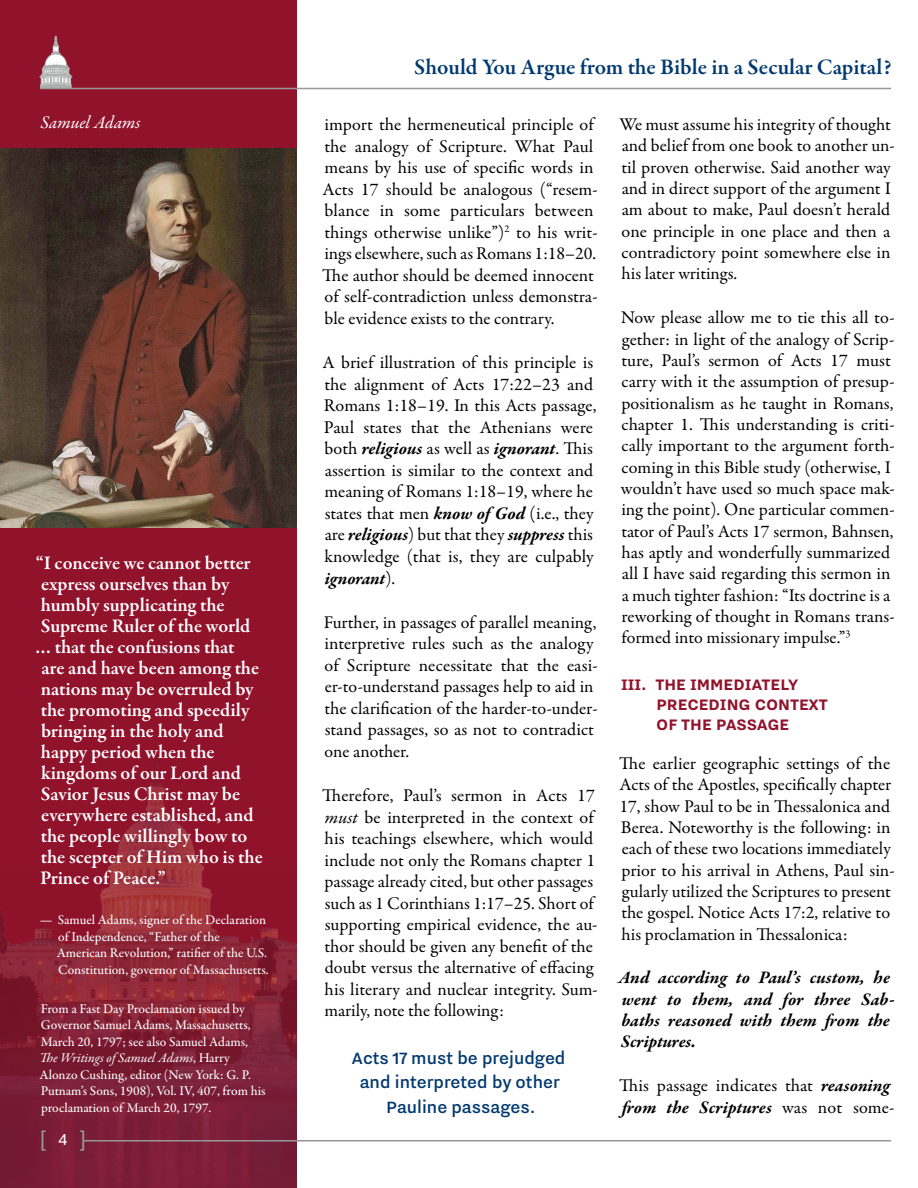
<style>
.page{position:relative;width:918px;height:1188px;background:#fff}
.page>*{position:absolute;margin:0;border:0;box-sizing:border-box;transform-origin:0 0}
.t1{font:24px "Calibri";color:#969798}
.t2{font:600 22.5px "Garamond Premr Pro";color:#003970}
.Callout{font:500 20.25px/24.6px "Nitti Grotesk";color:#003970;text-align:center}
.t3{font:600 19.5px "Garamond Premr Pro";letter-spacing:-.005em;color:#fff}
.t4{font:700 18.75px/19.8px "Nitti Grotesk";color:#91122b}
.Body{font:18px/21.6px "Garamond Premr Pro";color:#000}
.Scripture{font:italic 700 18px/21.3px "Garamond Premr Pro";color:#000}
.Name{font:italic 18px "Garamond Premr Pro";color:#fff}
.Source{font:500 13.5px/16.5px "Garamond Premr Pro";color:#fff}
.Attribution{font:500 13.5px/16.5px "Garamond Premr Pro";color:#fff}
.s1{font-weight:400;font-style:italic}
.s2{font-family:"Nitti Grotesk";font-size:19.5px;color:#fff}
.s3{font-weight:700;font-style:italic}
.s4{font-style:italic}
</style>
<div class="page">
<img style="left:0;top:0;width:297px;height:1188px">
<hr style="left:84px;top:1140px;width:807px;height:2px;background:#969798">
<svg style="left:40px;top:36px;width:32px;height:52px;background:#b07b86"></svg>
<hr style="left:40px;top:88px;width:851px;height:1px;background:#969798">
<img style="left:0;top:148px;width:297px;height:380px">
<p class="Name" style="left:40px;top:111px;width:102px">Samuel Adams</p>
<p class="t3" style="left:36px;top:551px;width:216px">“I conceive we cannot better</p>
<p class="t3" style="left:41px;top:572px;width:190px">express ourselves than by</p>
<p class="t3" style="left:41px;top:593px;width:185px">humbly supplicating the</p>
<p class="t3" style="left:41px;top:614px;width:211px">Supreme Ruler of the world</p>
<p class="t3" style="left:35px;top:635px;width:201px">… that the confusions that</p>
<p class="t3" style="left:41px;top:656px;width:219px">are and have been among the</p>
<p class="t3" style="left:41px;top:677px;width:214px">nations may be overruled by</p>
<p class="t3" style="left:41px;top:698px;width:210px">the promoting and speedily</p>
<p class="t3" style="left:41px;top:719px;width:184px">bringing in the holy and</p>
<p class="t3" style="left:41px;top:740px;width:175px">happy period when the</p>
<p class="t3" style="left:41px;top:761px;width:201px">kingdoms of our Lord and</p>
<p class="t3" style="left:41px;top:782px;width:201px">Savior Jesus Christ may be</p>
<p class="t3" style="left:41px;top:803px;width:214px">everywhere established, and</p>
<p class="t3" style="left:41px;top:824px;width:208px">the people willingly bow to</p>
<p class="t3" style="left:41px;top:845px;width:223px">the scepter of Him who is the</p>
<p class="t3" style="left:40px;top:866px;width:127px">Prince of Peace.”</p>
<p class="Attribution" style="left:57px;top:912px;width:213px;text-indent:-17px">— Samuel Adams, signer of the Declaration of Independence, “Father of the American Revolution,” ratifier of the U.S.<br>Constitution, governor of Massachusetts.</p>
<p class="Source" style="left:40px;top:1001px;width:227px">From a Fast Day Proclamation issued by Governor Samuel Adams, Massachusetts, March 20, 1797; see also Samuel Adams, <span class="s1">The Writings of Samuel Adams</span>, Harry Alonzo Cushing, editor (New York: G. P.<br>Putnam’s Sons, 1908), Vol. IV, 407, from his proclamation of March 20, 1797.</p>
<h1 class="t1" style="left:39px;top:1122px;width:49px">[ <span class="s2">4</span> ]</h1>
<p class="t2" style="left:414px;top:53px;width:479px">Should You Argue from the Bible in a Secular Capital?</p>
<p class="Body" style="left:322px;top:114px;width:277px">import the hermeneutical principle of the analogy of Scripture. What Paul means by his use of specific words in Acts 17 should be analogous (“resem&shy;blance in some particulars between things otherwise unlike”)<sup>2</sup> to his writ&shy;ings elsewhere, such as Romans 1:18–20.<br>The author should be deemed innocent of self-contradiction unless demonstra&shy;ble evidence exists to the contrary.</p>
<p class="Body" style="left:323px;top:352px;width:275px">A brief illustration of this principle is the alignment of Acts 17:22–23 and Romans 1:18–19. In this Acts passage, Paul states that the Athenians were both <span class="s3">religious</span> as well as <span class="s3">ignorant</span>. This assertion is similar to the context and meaning of Romans 1:18–19, where he states that men <span class="s3">know of God</span> (i.e., they are <span class="s3">religious</span>) but that they <span class="s3">suppress</span> this knowledge (that is, they are culpably <span class="s3">ignorant</span>).</p>
<p class="Body" style="left:324px;top:612px;width:275px">Further, in passages of parallel meaning, interpretive rules such as the analogy of Scripture necessitate that the easi&shy;er-to-understand passages help to aid in the clarification of the harder-to-under&shy;stand passages, so as not to contradict one another.</p>
<p class="Body" style="left:322px;top:785px;width:277px">Therefore, Paul’s sermon in Acts 17 <span class="s4">must</span> be interpreted in the context of his teachings elsewhere, which would include not only the Romans chapter 1 passage already cited, but other passages such as 1 Corinthians 1:17–25. Short of supporting empirical evidence, the au&shy;thor should be given any benefit of the doubt versus the alternative of effacing his literary and nuclear integrity. Sum&shy;marily, note the following:</p>
<p class="Callout" style="left:351px;top:1045px;width:216px">Acts 17 must be prejudged and interpreted by other<br>Pauline passages.</p>
<p class="Body" style="left:619px;top:114px;width:277px">We must assume his integrity of thought and belief from one book to another un&shy;til proven otherwise. Said another way and in direct support of the argument I am about to make, Paul doesn’t herald one principle in one place and then a contradictory point somewhere else in his later writings.</p>
<p class="Body" style="left:621px;top:307px;width:275px">Now please allow me to tie this all to&shy;gether: in light of the analogy of Scrip&shy;ture, Paul’s sermon of Acts 17 must carry with it the assumption of presup&shy;positionalism as he taught in Romans, chapter 1. This understanding is criti&shy;cally important to the argument forth&shy;coming in this Bible study (otherwise, I wouldn’t have used so much space mak&shy;ing the point). One particular commen&shy;tator of Paul’s Acts 17 sermon, Bahnsen, has aptly and wonderfully summarized all I have said regarding this sermon in a much tighter fashion: “Its doctrine is a reworking of thought in Romans trans&shy;formed into missionary impulse.”<sup>3</sup></p>
<p class="t4" style="left:656px;top:674px;width:173px;text-indent:-35px">III. THE IMMEDIATELY<br>PRECEDING CONTEXT<br>OF THE PASSAGE</p>
<p class="Body" style="left:619px;top:753px;width:277px">The earlier geographic settings of the Acts of the Apostles, specifically chapter 17, show Paul to be in Thessalonica and Berea. Noteworthy is the following: in each of these two locations immediately prior to his arrival in Athens, Paul sin&shy;gularly utilized the Scriptures to present the gospel. Notice Acts 17:2, relative to his proclamation in Thessalonica:</p>
<p class="Scripture" style="left:619px;top:968px;width:278px">And according to Paul’s custom, he went to them, and for three Sab&shy;baths reasoned with them from the<br>Scriptures.</p>
<p class="Body" style="left:619px;top:1075px;width:277px">This passage indicates that <span class="s3">reasoning from the Scriptures</span> was not some-</p>
</div>
